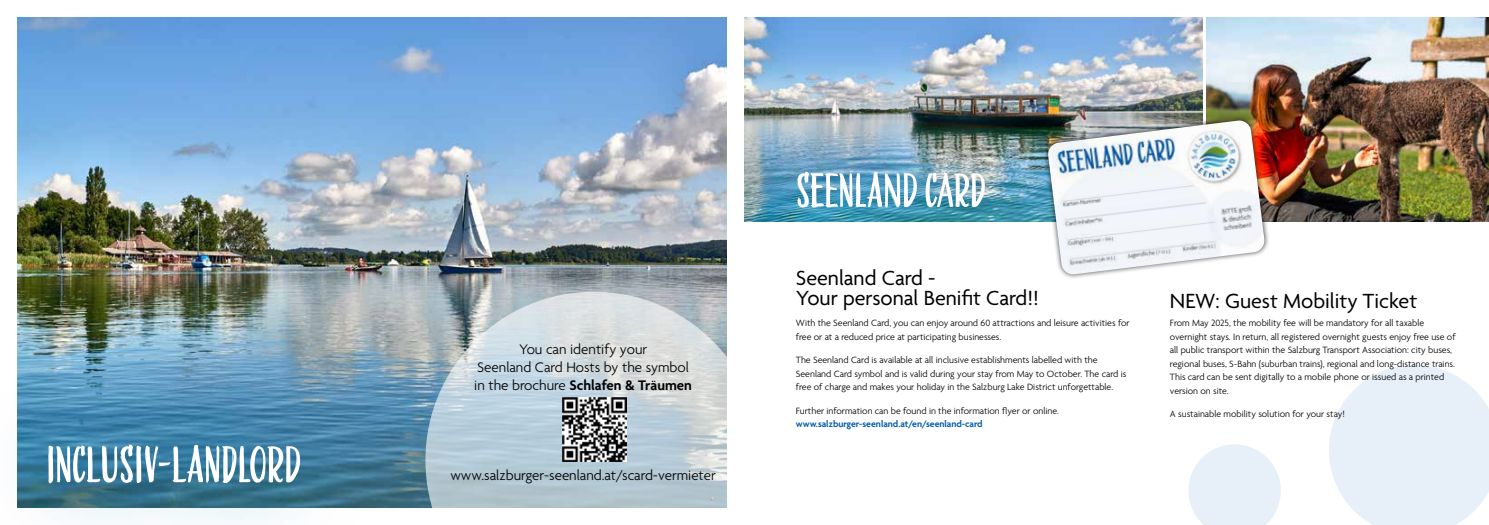
<style>
.page{position:relative;width:1489px;height:525px;background:#fff}
.page>*{position:absolute;margin:0;border:0;box-sizing:border-box;transform-origin:0 0}
.t1{font:55px "Liebe Doris";color:#fff}
.t2{font:51.38px "Liebe Doris";color:#fff}
.t3{font:22.12px/20.6px "Agenda";color:#000}
.t4{font:300 15px/18px "Agenda";color:#000;text-align:center}
.t5{font:300 9.88px/13.4px "Agenda";color:#000}
.t6{font:600 9.88px "Agenda";color:#005ca9}
.s1{font-weight:600}
</style>
<div class="page">
<img style="left:18px;top:18px;width:708px;height:489px">
<svg style="left:425px;top:291px;width:302px;height:217px;background:#bfcdd4"></svg>
<svg style="left:1329px;top:365px;width:159px;height:159px"></svg>
<div style="left:0;top:375px;width:367px;height:149px;background:#007cb0;opacity:.75"></div>
<img style="left:1206px;top:18px;width:282px;height:204px">
<img style="left:744px;top:18px;width:458px;height:204px">
<div style="left:1042px;top:115px;width:227px;height:164px;background:#000;opacity:.75"></div>
<img style="left:1047px;top:120px;width:217px;height:155px">
<img style="left:562px;top:397px;width:64px;height:64px">
<svg style="left:1188px;top:444px;width:93px;height:80px"></svg>
<h1 class="t1" style="left:46px;top:431px;width:255px">INCLUSIV-LANDLORD</h1>
<h3 class="t4" style="left:474px;top:340px;width:219px">You can identify your<br>Seenland Card Hosts by the symbol in the brochure <span class="s1">Schlafen &amp; Träumen</span></h3>
<h3 class="t4" style="left:450px;top:466px;width:267px">www.salzburger-seenland.at/scard-vermieter</h3>
<h2 class="t2" style="left:795px;top:159px;width:190px">SEENLAND CARD</h2>
<h3 class="t3" style="left:795px;top:268px;width:244px">Seenland Card -<br>Your personal Benifit Card!!</h3>
<p class="t5" style="left:795px;top:317px;width:335px">With the Seenland Card, you can enjoy around 60 attractions and leisure activities for free or at a reduced price at participating businesses.</p>
<p class="t5" style="left:795px;top:354px;width:332px">The Seenland Card is available at all inclusive establishments labelled with the<br>Seenland Card symbol and is valid during your stay from May to October. The card is free of charge and makes your holiday in the Salzburg Lake District unforgettable.</p>
<p class="t5" style="left:795px;top:404px;width:265px">Further information can be found in the information flyer or online.</p>
<p class="t6" style="left:795px;top:418px;width:188px">www.salzburger-seenland.at/en/seenland-card</p>
<h3 class="t3" style="left:1169px;top:291px;width:249px">NEW: Guest Mobility Ticket</h3>
<p class="t5" style="left:1169px;top:317px;width:287px">From May 2025, the mobility fee will be mandatory for all taxable overnight stays. In return, all registered overnight guests enjoy free use of all public transport within the Salzburg Transport Association: city buses, regional buses, S-Bahn (suburban trains), regional and long-distance trains.<br>This card can be sent digitally to a mobile phone or issued as a printed version on site.</p>
<p class="t5" style="left:1169px;top:407px;width:176px">A sustainable mobility solution for your stay!</p>
</div>
